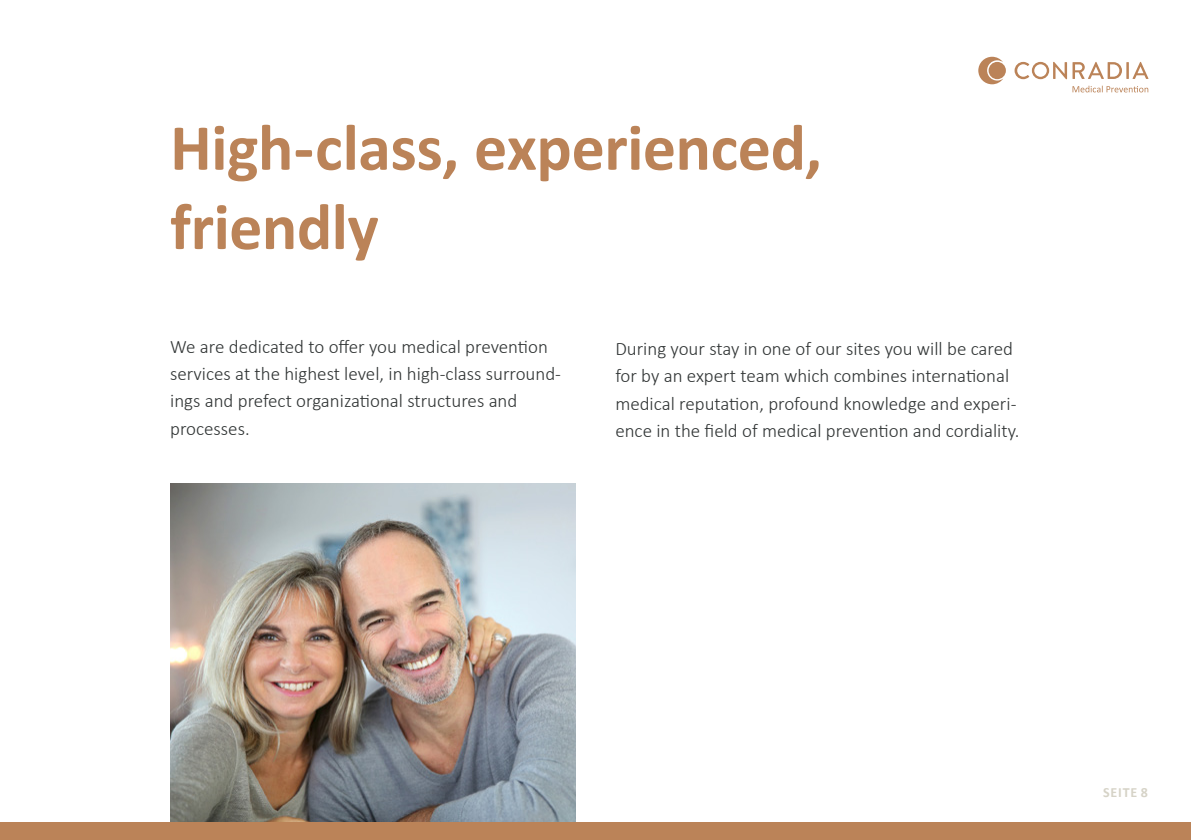
<style>
.page{position:relative;width:1191px;height:840px;background:#fff}
.page>*{position:absolute;margin:0;border:0;box-sizing:border-box;transform-origin:0 0}
.t1{font:700 66px/79.2px "Calibri";letter-spacing:-.01em;color:#bb8358}
.t2{font:300 19px/27.4px "Calibri";color:#313535}
.t3{font:700 14px "Calibri";letter-spacing:.06em;color:#d6d3c7}
</style>
<div class="page">
<svg style="left:1014px;top:62px;width:134px;height:17px"></svg>
<svg style="left:978px;top:57px;width:25px;height:27px"></svg>
<div style="left:988px;top:62px;width:18px;height:17px;background:#bb8358;border-radius:50%"></div>
<svg style="left:1072px;top:86px;width:76px;height:6px"></svg>
<img style="left:170px;top:483px;width:405px;height:339px">
<div style="left:0;top:822px;width:1191px;height:17px;background:#bb8358"></div>
<h1 class="t1" style="left:170px;top:107px;width:653px">High-class, experienced, friendly</h1>
<p class="t2" style="left:170px;top:332px;width:392px">We are dedicated to offer you medical prevention services at the highest level, in high-class surround&shy;ings and prefect organizational structures and processes.</p>
<p class="t2" style="left:615px;top:334px;width:405px">During your stay in one of our sites you will be cared for by an expert team which combines international medical reputation, profound knowledge and experi&shy;ence in the field of medical prevention and cordiality.</p>
<p class="t3" style="left:1103px;top:782px;width:46px">SEITE 8</p>
</div>
